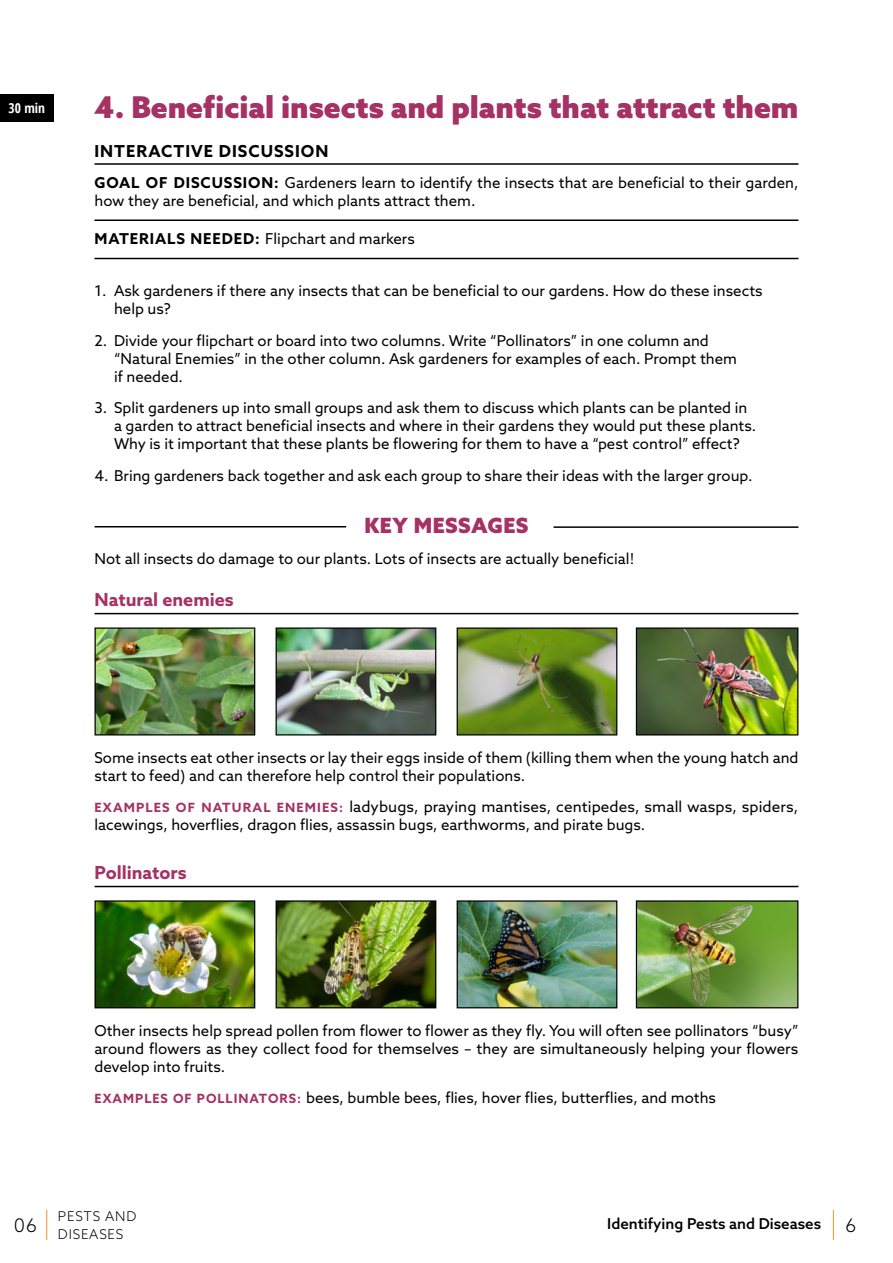
<style>
.page{position:relative;width:893px;height:1263px;background:#fff}
.page>*{position:absolute;margin:0;border:0;box-sizing:border-box;transform-origin:0 0}
.t1{font:900 30px "Azo Sans";color:#a53165}
.t2{font:900 21px "Azo Sans";letter-spacing:.02em;color:#a53165}
.t3{font:300 18.75px "Azo Sans";color:#000}
.t4{font:700 18px "Azo Sans";color:#a53165}
.t5{font:700 16.5px "Azo Sans";letter-spacing:.06em;color:#000}
.t6{font:15px/18px "Azo Sans";color:#000}
.t7{font:500 15px "Azo Sans";color:#000}
.t8{font:300 13.5px/18px "Azo Sans";letter-spacing:.06em;color:#000}
.t9{font:700 condensed 13.5px "Open Sans";color:#fff}
.s1{font-weight:700}
.s2{font-weight:700;font-size:12.75px;color:#a53165}
</style>
<div class="page">
<hr style="left:46px;top:1210px;width:1px;height:30px;background:#f7941e">
<hr style="left:833px;top:1210px;width:1px;height:30px;background:#f7941e">
<hr style="left:94px;top:163px;width:704px;height:2px;background:#000">
<hr style="left:94px;top:219px;width:704px;height:2px;background:#000">
<hr style="left:94px;top:258px;width:704px;height:1px;background:#000">
<hr style="left:554px;top:526px;width:244px;height:2px;background:#000">
<hr style="left:94px;top:526px;width:252px;height:1px;background:#000">
<hr style="left:94px;top:613px;width:704px;height:1px;background:#000">
<hr style="left:94px;top:886px;width:704px;height:1px;background:#000">
<img style="left:96px;top:629px;width:157px;height:104px">
<div style="left:94px;top:627px;width:161px;height:108px;border:1px solid #000"></div>
<img style="left:278px;top:629px;width:156px;height:104px">
<div style="left:276px;top:627px;width:160px;height:108px;border:1px solid #000"></div>
<img style="left:459px;top:629px;width:156px;height:104px">
<div style="left:457px;top:627px;width:160px;height:108px;border:1px solid #000"></div>
<img style="left:638px;top:629px;width:158px;height:104px">
<div style="left:636px;top:627px;width:162px;height:108px;border:1px solid #000"></div>
<img style="left:96px;top:902px;width:157px;height:104px">
<div style="left:94px;top:900px;width:161px;height:108px;border:1px solid #000"></div>
<img style="left:278px;top:902px;width:156px;height:104px">
<div style="left:276px;top:900px;width:160px;height:108px;border:1px solid #000"></div>
<img style="left:459px;top:902px;width:156px;height:104px">
<div style="left:457px;top:900px;width:160px;height:108px;border:1px solid #000"></div>
<img style="left:638px;top:902px;width:158px;height:104px">
<div style="left:636px;top:900px;width:162px;height:108px;border:1px solid #000"></div>
<div style="left:0;top:94px;width:54px;height:28px;background:#000"></div>
<p class="t9" style="left:9px;top:99px;width:38px">30 min</p>
<h1 class="t1" style="left:94px;top:87px;width:706px">4. Beneficial insects and plants that attract them</h1>
<p class="t5" style="left:94px;top:140px;width:235px">INTERACTIVE DISCUSSION</p>
<p class="t6" style="left:94px;top:173px;width:705px"><span class="s1">GOAL OF DISCUSSION:</span> Gardeners learn to identify the insects that are beneficial to their garden, how they are beneficial, and which plants attract them.</p>
<p class="t6" style="left:94px;top:230px;width:322px"><span class="s1">MATERIALS NEEDED:</span> Flipchart and markers</p>
<p class="t6" style="left:114px;top:281px;width:650px;text-indent:-20px">1. Ask gardeners if there any insects that can be beneficial to our gardens. How do these insects help us?</p>
<p class="t6" style="left:114px;top:331px;width:625px;text-indent:-20px">2. Divide your flipchart or board into two columns. Write “Pollinators” in one column and “Natural Enemies” in the other column. Ask gardeners for examples of each. Prompt them if needed.</p>
<p class="t6" style="left:114px;top:398px;width:644px;text-indent:-20px">3. Split gardeners up into small groups and ask them to discuss which plants can be planted in a garden to attract beneficial insects and where in their gardens they would put these plants.<br>Why is it important that these plants be flowering for them to have a “pest control” effect?</p>
<p class="t6" style="left:94px;top:466px;width:660px">4. Bring gardeners back together and ask each group to share their ideas with the larger group.</p>
<h2 class="t2" style="left:364px;top:511px;width:166px">KEY MESSAGES</h2>
<p class="t6" style="left:94px;top:550px;width:541px">Not all insects do damage to our plants. Lots of insects are actually beneficial!</p>
<p class="t4" style="left:94px;top:588px;width:141px">Natural enemies</p>
<p class="t6" style="left:94px;top:748px;width:705px">Some insects eat other insects or lay their eggs inside of them (killing them when the young hatch and start to feed) and can therefore help control their populations.</p>
<p class="t6" style="left:94px;top:798px;width:705px"><span class="s2">EXAMPLES OF NATURAL ENEMIES:</span> ladybugs, praying mantises, centipedes, small wasps, spiders, lacewings, hoverflies, dragon flies, assassin bugs, earthworms, and pirate bugs.</p>
<p class="t4" style="left:94px;top:861px;width:94px">Pollinators</p>
<p class="t6" style="left:94px;top:1021px;width:706px;text-align:justify">Other insects help spread pollen from flower to flower as they fly. You will often see pollinators “busy” around flowers as they collect food for themselves – they are simultaneously helping your flowers develop into fruits.</p>
<p class="t6" style="left:94px;top:1089px;width:623px"><span class="s2">EXAMPLES OF POLLINATORS:</span> bees, bumble bees, flies, hover flies, butterflies, and moths</p>
<p class="t3" style="left:14px;top:1213px;width:25px">06</p>
<p class="t8" style="left:58px;top:1206px;width:80px">PESTS AND<br>DISEASES</p>
<p class="t7" style="left:607px;top:1214px;width:215px">Identifying Pests and Diseases</p>
<p class="t3" style="left:845px;top:1213px;width:12px">6</p>
</div>
